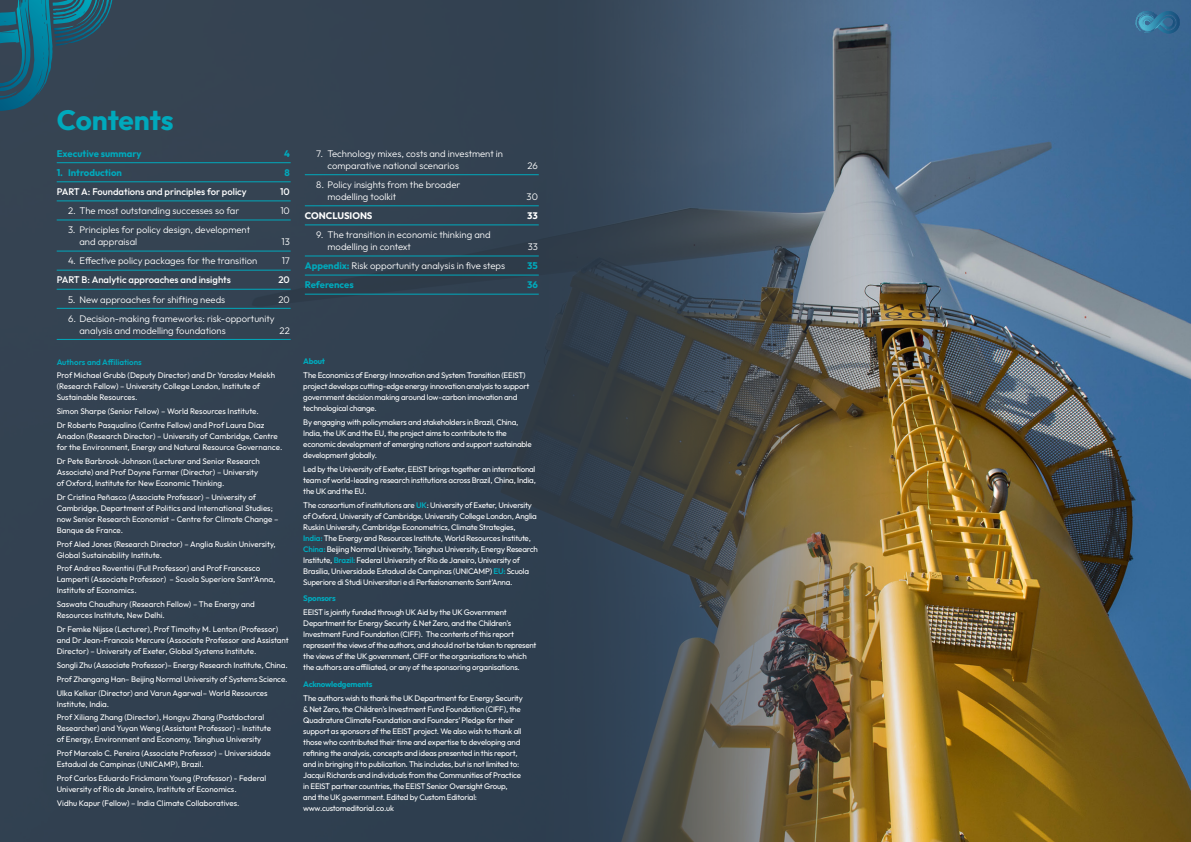
<style>
.page{position:relative;width:1191px;height:842px;background:#fff}
.page>*{position:absolute;margin:0;border:0;box-sizing:border-box;transform-origin:0 0}
.t1{font:700 28px "Outfit";letter-spacing:-.01em;color:#00a9bc}
.t2{font:300 9.5px/12px "Outfit";color:#fff}
.t3{font:500 9.5px "Outfit";color:#fff}
.t4{font:700 9.5px "Outfit";color:#00a9bc}
.t5{font:700 9.5px "Outfit";color:#fff}
.t6{font:8px/11px "Outfit";letter-spacing:-.025em;color:#fff}
.t7{font:8px/11px "Outfit";color:#fff}
.t8{font:700 8px "Outfit";letter-spacing:-.025em;color:#00a9bc}
.t9{font:600 8px "Outfit";color:#00a9bc}
.s1{font-weight:700;color:#00a9bc}
.s2{font-weight:600;color:#00a9bc}
</style>
<div class="page">
<img style="left:1037px;top:0;width:154px;height:842px">
<img style="left:996px;top:0;width:41px;height:842px">
<img style="left:0;top:0;width:996px;height:842px">
<svg style="left:0;top:0;width:25px;height:87px;background:#1f5e73"></svg>
<svg style="left:53px;top:0;width:59px;height:46px;background:#235b6e"></svg>
<hr style="left:57px;top:163px;width:234px;height:1px;background:#00a9bc">
<hr style="left:57px;top:182px;width:234px;height:1px;background:#00a9bc">
<hr style="left:57px;top:201px;width:234px;height:1px;background:#00a9bc">
<hr style="left:57px;top:220px;width:234px;height:1px;background:#00a9bc">
<hr style="left:57px;top:251px;width:234px;height:1px;background:#00a9bc">
<hr style="left:57px;top:270px;width:234px;height:1px;background:#00a9bc">
<hr style="left:57px;top:289px;width:234px;height:1px;background:#00a9bc">
<hr style="left:57px;top:308px;width:234px;height:1px;background:#00a9bc">
<hr style="left:57px;top:339px;width:234px;height:1px;background:#00a9bc">
<hr style="left:305px;top:175px;width:234px;height:1px;background:#00a9bc">
<hr style="left:305px;top:206px;width:234px;height:1px;background:#00a9bc">
<hr style="left:305px;top:225px;width:234px;height:1px;background:#00a9bc">
<hr style="left:305px;top:256px;width:234px;height:1px;background:#00a9bc">
<hr style="left:305px;top:275px;width:234px;height:1px;background:#00a9bc">
<hr style="left:305px;top:294px;width:234px;height:1px;background:#00a9bc">
<svg style="left:1135px;top:11px;width:39px;height:22px"></svg>
<h1 class="t1" style="left:57px;top:104px;width:118px">Contents</h1>
<p class="t4" style="left:57px;top:148px;width:86px">Executive summary</p>
<p class="t4" style="left:284px;top:148px;width:7px">4</p>
<p class="t4" style="left:57px;top:167px;width:67px">1. Introduction</p>
<p class="t4" style="left:284px;top:167px;width:7px">8</p>
<p class="t3" style="left:57px;top:186px;width:192px">PART A: Foundations and principles for policy</p>
<p class="t3" style="left:280px;top:186px;width:11px">10</p>
<p class="t2" style="left:68px;top:205px;width:173px">2. The most outstanding successes so far</p>
<p class="t2" style="left:280px;top:205px;width:11px">10</p>
<p class="t2" style="left:79px;top:224px;width:172px;text-indent:-11px">3. Principles for policy design, development and appraisal</p>
<p class="t2" style="left:281px;top:236px;width:10px">13</p>
<p class="t2" style="left:68px;top:255px;width:191px">4. Effective policy packages for the transition</p>
<p class="t2" style="left:282px;top:255px;width:10px">17</p>
<p class="t3" style="left:57px;top:275px;width:175px">PART B: Analytic approaches and insights</p>
<p class="t3" style="left:278px;top:275px;width:13px">20</p>
<p class="t2" style="left:68px;top:293px;width:159px">5. New approaches for shifting needs</p>
<p class="t2" style="left:278px;top:293px;width:13px">20</p>
<p class="t2" style="left:79px;top:312px;width:197px;text-indent:-11px">6. Decision-making frameworks: risk-opportunity analysis and modelling foundations</p>
<p class="t2" style="left:279px;top:324px;width:12px">22</p>
<p class="t9" style="left:57px;top:357px;width:87px">Authors and Affiliations</p>
<p class="t7" style="left:57px;top:370px;width:220px">Prof Michael Grubb (Deputy Director) and Dr Yaroslav Melekh (Research Fellow) – University College London, Institute of<br>Sustainable Resources.</p>
<p class="t7" style="left:57px;top:404px;width:209px;line-height:13.8px">Simon Sharpe (Senior Fellow) – World Resources Institute.<br>Dr Roberto Pasqualino (Centre Fellow) and Prof Laura Diaz</p>
<p class="t7" style="left:57px;top:431px;width:227px">Anadon (Research Director) – University of Cambridge, Centre for the Environment, Energy and Natural Resource Governance.</p>
<p class="t7" style="left:57px;top:455px;width:204px">Dr Pete Barbrook-Johnson (Lecturer and Senior Research<br>Associate) and Prof Doyne Farmer (Director) – University of Oxford, Institute for New Economic Thinking.</p>
<p class="t7" style="left:57px;top:491px;width:223px">Dr Cristina Peñasco (Associate Professor) – University of Cambridge, Department of Politics and International Studies; now Senior Research Economist – Centre for Climate Change – Banque de France.</p>
<p class="t7" style="left:57px;top:538px;width:220px">Prof Aled Jones (Research Director) – Anglia Ruskin University,<br>Global Sustainability Institute.</p>
<p class="t7" style="left:57px;top:563px;width:220px">Prof Andrea Roventini (Full Professor) and Prof Francesco<br>Lamperti (Associate Professor) – Scuola Superiore Sant’Anna,<br>Institute of Economics.</p>
<p class="t7" style="left:57px;top:599px;width:200px">Saswata Chaudhury (Research Fellow) – The Energy and<br>Resources Institute, New Delhi.</p>
<p class="t7" style="left:57px;top:624px;width:234px">Dr Femke Nijsse (Lecturer), Prof Timothy M. Lenton (Professor) and Dr Jean-Francois Mercure (Associate Professor and Assistant<br>Director) – University of Exeter, Global Systems Institute.</p>
<p class="t6" style="left:57px;top:658px;width:233px;line-height:13.8px;text-align:justify">Songli Zhu (Associate Professor)– Energy Research Institute, China.<br>Prof Zhangang Han– Beijing Normal University of Systems Science.<br>Ulka Kelkar (Director) and Varun Agarwal– World Resources</p>
<p class="t7" style="left:57px;top:697px;width:209px;line-height:13.8px">Institute, India.<br>Prof Xiliang Zhang (Director), Hongyu Zhang (Postdoctoral</p>
<p class="t7" style="left:57px;top:723px;width:216px">Researcher) and Yuyan Weng (Assistant Professor) - Institute of Energy, Environment and Economy, Tsinghua University</p>
<p class="t7" style="left:57px;top:748px;width:216px">Prof Marcelo C. Pereira (Associate Professor) – Universidade<br>Estadual de Campinas (UNICAMP), Brazil.</p>
<p class="t7" style="left:57px;top:773px;width:211px">Prof Carlos Eduardo Frickmann Young (Professor) - Federal<br>University of Rio de Janeiro, Institute of Economics.</p>
<p class="t7" style="left:57px;top:797px;width:184px">Vidhu Kapur (Fellow) – India Climate Collaboratives.</p>
<p class="t2" style="left:327px;top:148px;width:177px;text-indent:-11px">7. Technology mixes, costs and investment in comparative national scenarios</p>
<p class="t2" style="left:327px;top:179px;width:134px;text-indent:-11px">8. Policy insights from the broader modelling toolkit</p>
<p class="t2" style="left:527px;top:160px;width:12px">26</p>
<p class="t2" style="left:526px;top:191px;width:13px">30</p>
<p class="t5" style="left:305px;top:210px;width:68px">Conclusions</p>
<p class="t5" style="left:527px;top:210px;width:12px">33</p>
<p class="t2" style="left:327px;top:229px;width:165px;text-indent:-11px">9. The transition in economic thinking and modelling in context</p>
<p class="t2" style="left:528px;top:241px;width:12px">33</p>
<p class="t2" style="left:305px;top:260px;width:202px"><span class="s1">Appendix:</span> Risk opportunity analysis in five steps</p>
<p class="t4" style="left:527px;top:260px;width:12px">35</p>
<p class="t4" style="left:305px;top:280px;width:50px">References</p>
<p class="t4" style="left:527px;top:280px;width:12px">36</p>
<p class="t8" style="left:303px;top:357px;width:23px">About</p>
<p class="t6" style="left:303px;top:370px;width:227px">The Economics of Energy Innovation and System Transition (EEIST) project develops cutting-edge energy innovation analysis to support government decision making around low-carbon innovation and technological change.</p>
<p class="t6" style="left:303px;top:417px;width:230px">By engaging with policymakers and stakeholders in Brazil, China, India, the UK and the EU, the project aims to contribute to the economic development of emerging nations and support sustainable development globally.</p>
<p class="t6" style="left:303px;top:464px;width:234px;text-align:justify">Led by the University of Exeter, EEIST brings together an international team of world-leading research institutions across Brazil, China, India, the UK and the EU.</p>
<p class="t6" style="left:303px;top:499px;width:236px">The consortium of institutions are <span class="s2">UK</span>: University of Exeter, University of Oxford, University of Cambridge, University College London, Anglia Ruskin University, Cambridge Econometrics, Climate Strategies,<br><span class="s2">India:</span> The Energy and Resources Institute, World Resources Institute, <span class="s2">China:</span> Beijing Normal University, Tsinghua University, Energy Research Institute, <span class="s2">Brazil:</span> Federal University of Rio de Janeiro, University of Brasilia, Universidade Estadual de Campinas (UNICAMP) <span class="s2">EU:</span> Scuola Superiore di Studi Universitari e di Perfezionamento Sant’Anna.</p>
<p class="t8" style="left:303px;top:594px;width:34px">Sponsors</p>
<p class="t6" style="left:303px;top:607px;width:235px">EEIST is jointly funded through UK Aid by the UK Government Department for Energy Security &amp; Net Zero, and the Children’s Investment Fund Foundation (CIFF). The contents of this report represent the views of the authors, and should not be taken to represent the views of the UK government, CIFF or the organisations to which the authors are affiliated, or any of the sponsoring organisations.</p>
<p class="t8" style="left:303px;top:680px;width:71px">Acknowledgements</p>
<p class="t6" style="left:303px;top:692px;width:221px">The authors wish to thank the UK Department for Energy Security &amp; Net Zero, the Children’s Investment Fund Foundation (CIFF), the Quadrature Climate Foundation and Founders’ Pledge for their support as sponsors of the EEIST project. We also wish to thank all those who contributed their time and expertise to developing and refining the analysis, concepts and ideas presented in this report, and in bringing it to publication. This includes, but is not limited to:<br>Jacqui Richards and individuals from the Communities of Practice in EEIST partner countries, the EEIST Senior Oversight Group, and the UK government. Edited by Custom Editorial: www.customeditorial.co.uk</p>
</div>
